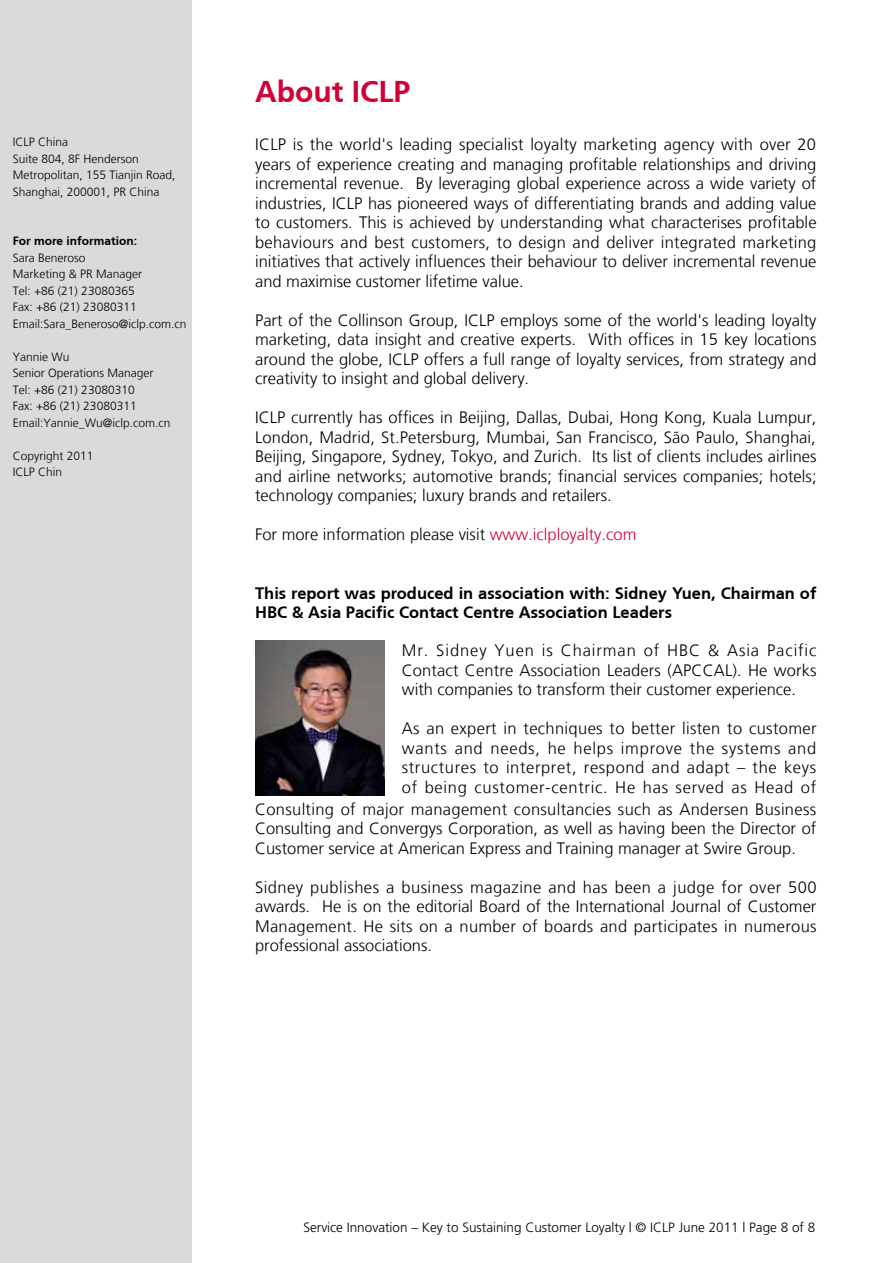
<style>
.page{position:relative;width:893px;height:1263px;background:#fff}
.page>*{position:absolute;margin:0;border:0;box-sizing:border-box;transform-origin:0 0}
.t1{font:700 30px "Frutiger CE";color:#d10038}
.t2{font:300 16.5px/19.5px "Frutiger LT";color:#000;text-align:justify}
.t3{font:700 16.5px/19.5px "Frutiger CE";color:#000}
.t4{font:300 13.5px "Frutiger";color:#000}
.t5{font:300 12px/16.5px "Frutiger LT";color:#000}
.t6{font:700 12px "Frutiger CE";color:#000}
.s1{color:#d10038}
</style>
<div class="page">
<div style="left:0;top:0;width:191px;height:1263px;background:#dadada"></div>
<img style="left:256px;top:641px;width:129px;height:155px">
<p class="t5" style="left:13px;top:134px;width:164px">ICLP China<br>Suite 804, 8F Henderson<br>Metropolitan, 155 Tianjin Road,<br>Shanghai, 200001, PR China</p>
<p class="t6" style="left:13px;top:234px;width:126px">For more information:</p>
<p class="t5" style="left:13px;top:250px;width:175px">Sara Beneroso<br>Marketing &amp; PR Manager<br>Tel: +86 (21) 23080365<br>Fax: +86 (21) 23080311<br>Email:Sara_Beneroso@iclp.com.cn</p>
<p class="t5" style="left:13px;top:349px;width:159px">Yannie Wu<br>Senior Operations Manager<br>Tel: +86 (21) 23080310<br>Fax: +86 (21) 23080311<br>Email:Yannie_Wu@iclp.com.cn</p>
<p class="t5" style="left:13px;top:448px;width:82px">Copyright 2011<br>ICLP Chin</p>
<h1 class="t1" style="left:255px;top:74px;width:157px">About ICLP</h1>
<p class="t2" style="left:255px;top:135px;width:563px">ICLP is the world's leading specialist loyalty marketing agency with over 20 years of experience creating and managing profitable relationships and driving incremental revenue. By leveraging global experience across a wide variety of industries, ICLP has pioneered ways of differentiating brands and adding value to customers. This is achieved by understanding what characterises profitable behaviours and best customers, to design and deliver integrated marketing initiatives that actively influences their behaviour to deliver incremental revenue and maximise customer lifetime value.</p>
<p class="t2" style="left:255px;top:310px;width:563px">Part of the Collinson Group, ICLP employs some of the world's leading loyalty marketing, data insight and creative experts. With offices in 15 key locations around the globe, ICLP offers a full range of loyalty services, from strategy and creativity to insight and global delivery.</p>
<p class="t2" style="left:255px;top:408px;width:563px">ICLP currently has offices in Beijing, Dallas, Dubai, Hong Kong, Kuala Lumpur, London, Madrid, St.Petersburg, Mumbai, San Francisco, São Paulo, Shanghai, Beijing, Singapore, Sydney, Tokyo, and Zurich. Its list of clients includes airlines and airline networks; automotive brands; financial services companies; hotels; technology companies; luxury brands and retailers.</p>
<p class="t2" style="left:255px;top:525px;width:383px">For more information please visit <span class="s1">www.iclployalty.com</span></p>
<p class="t3" style="left:255px;top:583px;width:563px">This report was produced in association with: Sidney Yuen, Chairman of<br>HBC &amp; Asia Pacific Contact Centre Association Leaders</p>
<p class="t2" style="left:402px;top:641px;width:416px">Mr. Sidney Yuen is Chairman of HBC &amp; Asia Pacific Contact Centre Association Leaders (APCCAL). He works with companies to transform their customer experience.</p>
<p class="t2" style="left:402px;top:719px;width:416px">As an expert in techniques to better listen to customer wants and needs, he helps improve the systems and structures to interpret, respond and adapt – the keys of being customer-centric. He has served as Head of</p>
<p class="t2" style="left:255px;top:800px;width:563px">Consulting of major management consultancies such as Andersen Business Consulting and Convergys Corporation, as well as having been the Director of Customer service at American Express and Training manager at Swire Group.</p>
<p class="t2" style="left:255px;top:878px;width:563px">Sidney publishes a business magazine and has been a judge for over 500 awards. He is on the editorial Board of the International Journal of Customer Management. He sits on a number of boards and participates in numerous professional associations.</p>
<p class="t4" style="left:303px;top:1219px;width:513px">Service Innovation – Key to Sustaining Customer Loyalty | © ICLP June 2011 | Page 8 of 8</p>
</div>
